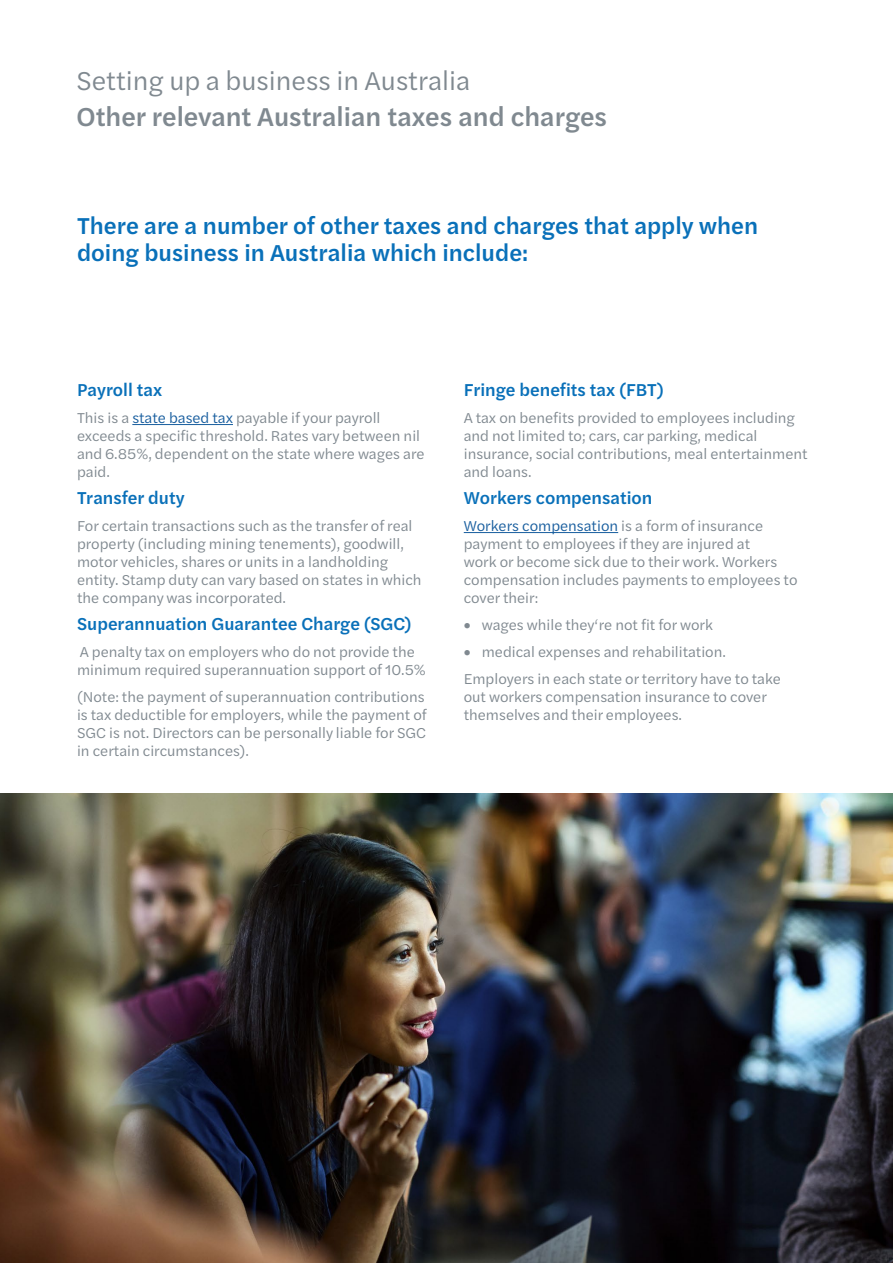
<style>
.page{position:relative;width:893px;height:1263px;background:#fff}
.page>*{position:absolute;margin:0;border:0;box-sizing:border-box;transform-origin:0 0}
.Page_subtitle{font:500 27px "Halyard Text";color:#808990}
.Page_title{font:27px "Halyard Text";color:#808990}
.Page_introduction{font:500 24px/27px "Halyard Text";color:#0970b9}
.Heading_1{font:500 18px "Halyard Text";color:#0970b9}
.Body_text{font:500 18px "Halyard Text";color:#0970b9}
.Body_text-2{font:15px/18px "Halyard Text";color:#808990}
.s1{color:#175d9e}
</style>
<div class="page">
<hr style="left:132px;top:424px;width:101px;height:1px;background:#175d9e">
<hr style="left:464px;top:532px;width:154px;height:1px;background:#175d9e">
<img style="left:0;top:793px;width:893px;height:470px">
<p class="Page_title" style="left:77px;top:61px;width:395px">Setting up a business in Australia</p>
<p class="Page_subtitle" style="left:77px;top:97px;width:532px">Other relevant Australian taxes and charges</p>
<p class="Page_introduction" style="left:77px;top:211px;width:682px">There are a number of other taxes and charges that apply when doing business in Australia which include:</p>
<p class="Heading_1" style="left:77px;top:377px;width:87px">Payroll tax</p>
<p class="Body_text-2" style="left:77px;top:408px;width:349px">This is a <span class="s1">state based tax</span> payable if your payroll exceeds a specific threshold. Rates vary between nil and 6.85%, dependent on the state where wages are paid.</p>
<p class="Body_text" style="left:77px;top:485px;width:109px">Transfer duty</p>
<p class="Body_text-2" style="left:77px;top:516px;width:346px">For certain transactions such as the transfer of real property (including mining tenements), goodwill, motor vehicles, shares or units in a landholding entity. Stamp duty can vary based on states in which the company was incorporated.</p>
<p class="Heading_1" style="left:77px;top:611px;width:336px">Superannuation Guarantee Charge (SGC)</p>
<p class="Body_text-2" style="left:77px;top:642px;width:350px">A penalty tax on employers who do not provide the minimum required superannuation support of 10.5%</p>
<p class="Body_text-2" style="left:77px;top:687px;width:351px">(Note: the payment of superannuation contributions is tax deductible for employers, while the payment of SGC is not. Directors can be personally liable for SGC in certain circumstances).</p>
<p class="Heading_1" style="left:464px;top:377px;width:201px">Fringe benefits tax (FBT)</p>
<p class="Body_text-2" style="left:464px;top:408px;width:345px">A tax on benefits provided to employees including and not limited to; cars, car parking, medical insurance, social contributions, meal entertainment and loans.</p>
<p class="Heading_1" style="left:464px;top:485px;width:190px">Workers compensation</p>
<p class="Body_text-2" style="left:464px;top:516px;width:335px"><span class="s1">Workers compensation</span> is a form of insurance payment to employees if they are injured at<br>work or become sick due to their work. Workers compensation includes payments to employees to cover their:</p>
<p class="Body_text-2" style="left:464px;top:615px;width:251px">• wages while they‘re not fit for work</p>
<p class="Body_text-2" style="left:464px;top:642px;width:264px">• medical expenses and rehabilitation.</p>
<p class="Body_text-2" style="left:464px;top:669px;width:319px">Employers in each state or territory have to take out workers compensation insurance to cover themselves and their employees.</p>
</div>
